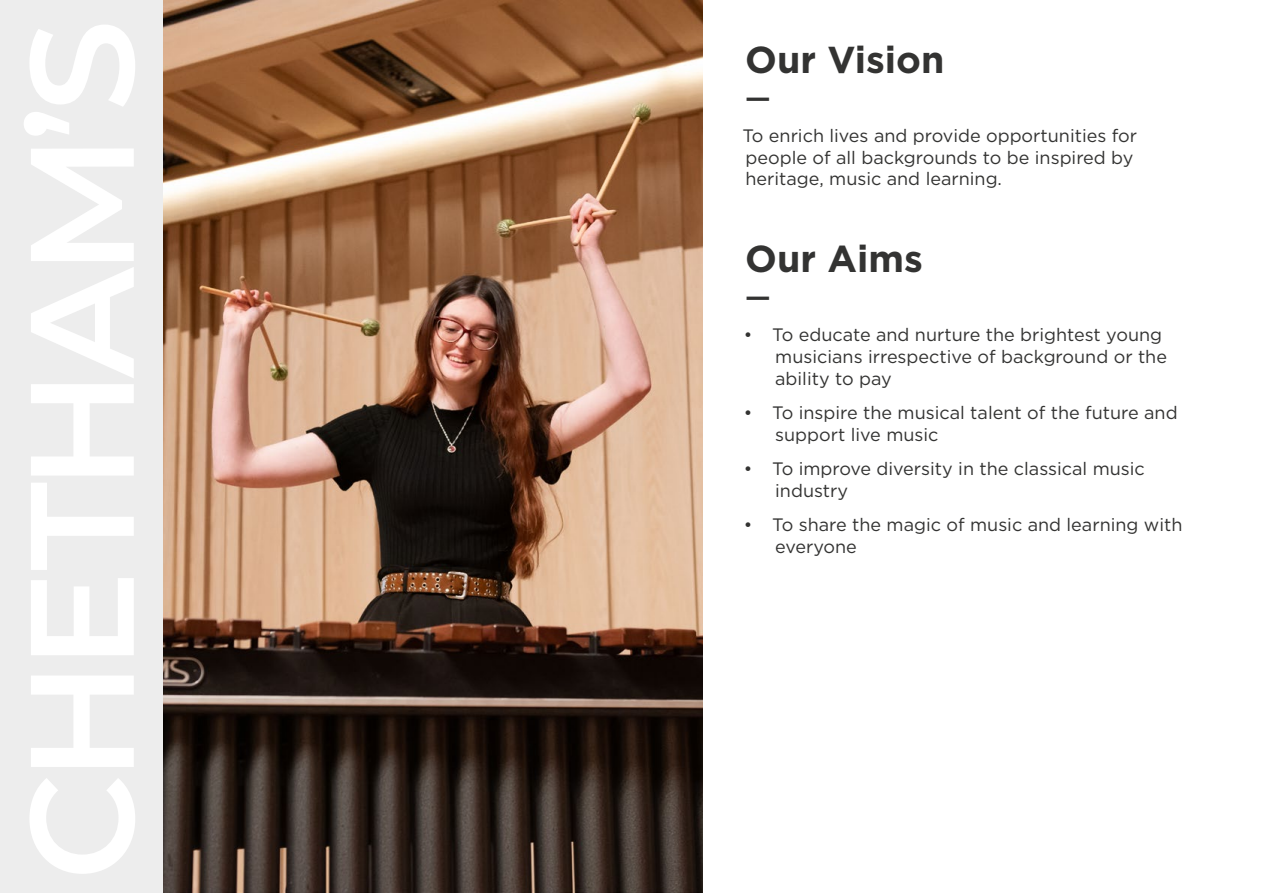
<style>
.page{position:relative;width:1263px;height:893px;background:#fff}
.page>*{position:absolute;margin:0;border:0;box-sizing:border-box;transform-origin:0 0}
.t1{font:700 37.5px "Gotham";color:#333332}
.t2{font:500 28.5px "Gotham";color:#333332}
.t3{font:18px/21.6px "Gotham";color:#333332}
</style>
<div class="page">
<div style="left:0;top:0;width:164px;height:893px;background:#ededed"></div>
<img style="left:164px;top:0;width:539px;height:893px">
<h1 class="t1" style="left:745px;top:34px;width:201px">Our Vision</h1>
<h2 class="t2" style="left:745px;top:79px;width:27px">—</h2>
<p class="t3" style="left:742px;top:124px;width:396px">To enrich lives and provide opportunities for people of all backgrounds to be inspired by heritage, music and learning.</p>
<h1 class="t1" style="left:745px;top:234px;width:179px">Our Aims</h1>
<h2 class="t2" style="left:745px;top:279px;width:27px">—</h2>
<p class="t3" style="left:775px;top:324px;width:393px;text-indent:-31px">• To educate and nurture the brightest young musicians irrespective of background or the ability to pay</p>
<p class="t3" style="left:775px;top:401px;width:404px;text-indent:-31px">• To inspire the musical talent of the future and support live music</p>
<p class="t3" style="left:775px;top:457px;width:371px;text-indent:-31px">• To improve diversity in the classical music industry</p>
<p class="t3" style="left:775px;top:513px;width:409px;text-indent:-31px">• To share the magic of music and learning with everyone</p>
</div>
